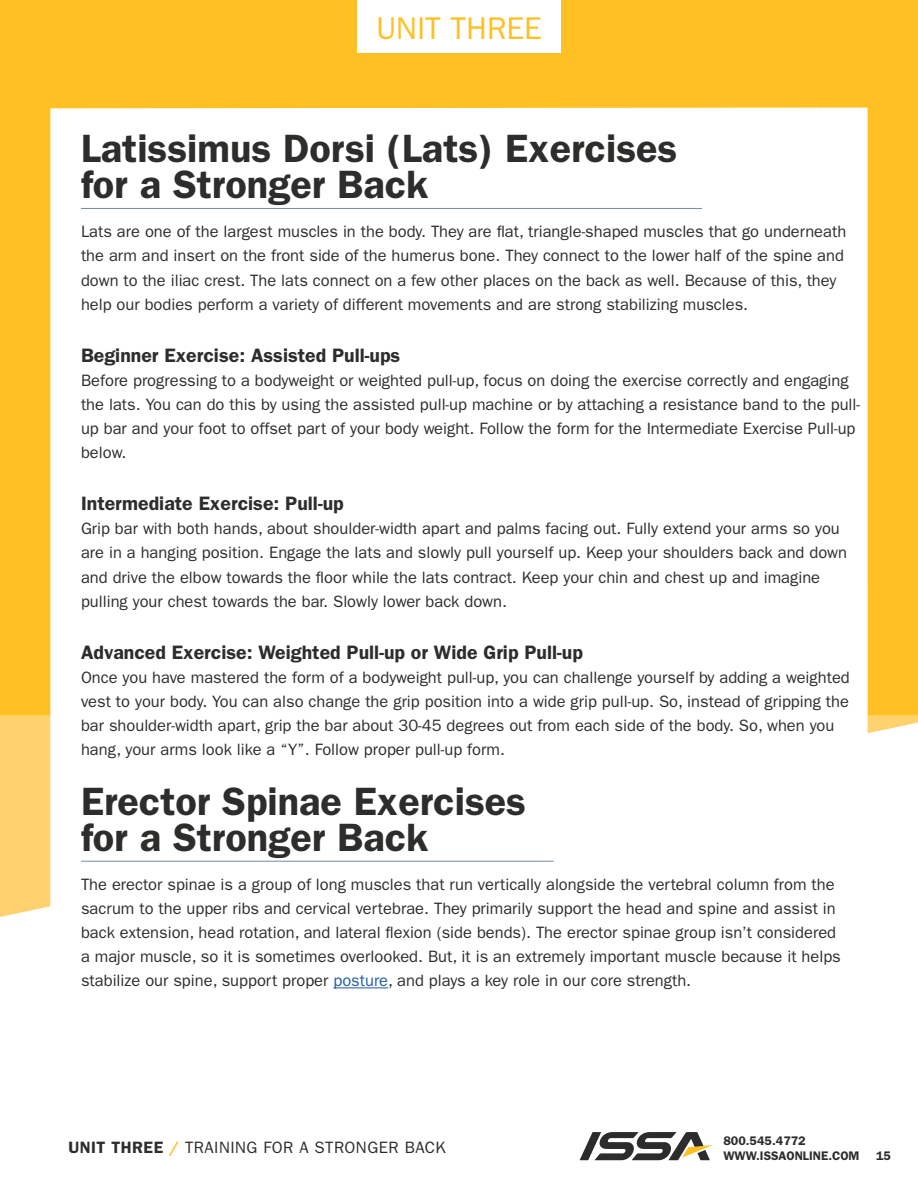
<style>
.page{position:relative;width:918px;height:1188px;background:#fff}
.page>*{position:absolute;margin:0;border:0;box-sizing:border-box;transform-origin:0 0}
.t1{font:600 39.6px/36px "Franklin Gothic";color:#2d2d2c}
.t2{font:31.5px "Franklin Gothic";color:#fec022}
.t3{font:600 19.5px "Franklin Gothic";color:#2d2d2c}
.t4{font:16.5px/24px "Franklin Gothic";color:#2d2d2c}
.t5{font:16.5px "Franklin Gothic";letter-spacing:.03em;color:#2d2d2c}
.t6{font:600 12.45px/15px "Franklin Gothic";color:#2d2d2c}
.s1{color:#215e9e}
.s2{font-weight:600}
.s3{font-weight:600;color:#fec022}
</style>
<div class="page">
<div style="left:0;top:0;width:918px;height:716px;background:#fec022"></div>
<svg style="left:0;top:715px;width:918px;height:202px;fill:#ffd16f"></svg>
<div style="left:357px;top:0;width:204px;height:53px;background:#fff"></div>
<div style="left:47px;top:107px;width:824px;height:882px;background:#fff"></div>
<svg style="left:580px;top:1132px;width:133px;height:28px"></svg>
<hr style="left:81px;top:208px;width:621px;height:1px;background:#758d9e">
<hr style="left:81px;top:861px;width:473px;height:1px;background:#758d9e">
<hr style="left:333px;top:987px;width:55px;height:1px;background:#215e9e">
<h2 class="t2" style="left:376px;top:10px;width:167px">UNIT THREE</h2>
<h1 class="t1" style="left:81px;top:131px;width:598px">Latissimus Dorsi (Lats) Exercises for a Stronger Back</h1>
<p class="t4" style="left:81px;top:220px;width:767px">Lats are one of the largest muscles in the body. They are flat, triangle-shaped muscles that go underneath the arm and insert on the front side of the humerus bone. They connect to the lower half of the spine and down to the iliac crest. The lats connect on a few other places on the back as well. Because of this, they help our bodies perform a variety of different movements and are strong stabilizing muscles.</p>
<p class="t3" style="left:81px;top:344px;width:321px">Beginner Exercise: Assisted Pull-ups</p>
<p class="t4" style="left:81px;top:369px;width:781px">Before progressing to a bodyweight or weighted pull-up, focus on doing the exercise correctly and engaging the lats. You can do this by using the assisted pull-up machine or by attaching a resistance band to the pull&shy;up bar and your foot to offset part of your body weight. Follow the form for the Intermediate Exercise Pull-up below.</p>
<p class="t3" style="left:81px;top:492px;width:264px">Intermediate Exercise: Pull-up</p>
<p class="t4" style="left:81px;top:517px;width:768px">Grip bar with both hands, about shoulder-width apart and palms facing out. Fully extend your arms so you are in a hanging position. Engage the lats and slowly pull yourself up. Keep your shoulders back and down and drive the elbow towards the floor while the lats contract. Keep your chin and chest up and imagine pulling your chest towards the bar. Slowly lower back down.</p>
<p class="t3" style="left:81px;top:641px;width:503px">Advanced Exercise: Weighted Pull-up or Wide Grip Pull-up</p>
<p class="t4" style="left:81px;top:666px;width:770px">Once you have mastered the form of a bodyweight pull-up, you can challenge yourself by adding a weighted vest to your body. You can also change the grip position into a wide grip pull-up. So, instead of gripping the bar shoulder-width apart, grip the bar about 30-45 degrees out from each side of the body. So, when you hang, your arms look like a “Y”. Follow proper pull-up form.</p>
<h1 class="t1" style="left:81px;top:784px;width:447px">Erector Spinae Exercises for a Stronger Back</h1>
<p class="t4" style="left:81px;top:873px;width:761px">The erector spinae is a group of long muscles that run vertically alongside the vertebral column from the sacrum to the upper ribs and cervical vertebrae. They primarily support the head and spine and assist in back extension, head rotation, and lateral flexion (side bends). The erector spinae group isn’t considered a major muscle, so it is sometimes overlooked. But, it is an extremely important muscle because it helps stabilize our spine, support proper <span class="s1">posture</span>, and plays a key role in our core strength.</p>
<p class="t5" style="left:68px;top:1137px;width:379px"><span class="s2">UNIT THREE</span> <span class="s3">/</span> TRAINING FOR A STRONGER BACK</p>
<p class="t6" style="left:723px;top:1133px;width:138px">800.545.4772<br>WWW.ISSAONLINE.COM</p>
<p class="t6" style="left:876px;top:1148px;width:16px">15</p>
</div>
